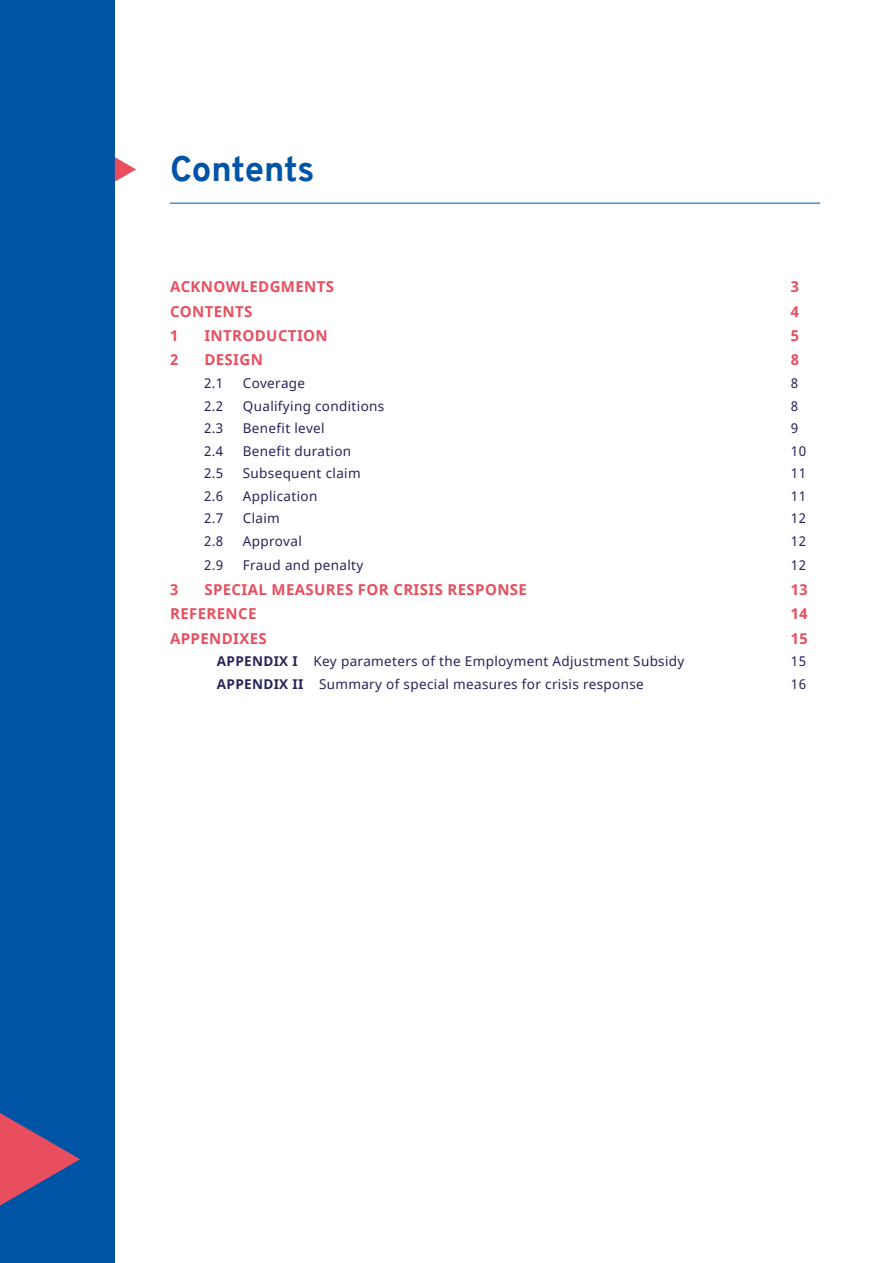
<style>
.page{position:relative;width:893px;height:1263px;background:#fff}
.page>*{position:absolute;margin:0;border:0;box-sizing:border-box;transform-origin:0 0}
.t1{font:800 34.5px "Overpass";letter-spacing:-.005em;color:#0054a6}
.t2{font:700 15px/24.3px "Noto Sans";letter-spacing:.025em;color:#e84e5e}
.t3{font:13.5px/22.5px "Noto Sans";letter-spacing:.025em;color:#27235a}
.s1{font-weight:700}
</style>
<div class="page">
<div style="left:0;top:0;width:115px;height:1263px;background:#0054a6"></div>
<svg style="left:0;top:1113px;width:80px;height:92px"></svg>
<hr style="left:170px;top:203px;width:650px;height:1px;background:#0054a6">
<svg style="left:115px;top:157px;width:21px;height:25px"></svg>
<h1 class="t1" style="left:170px;top:145px;width:146px">Contents</h1>
<p class="t2" style="left:170px;top:275px;width:166px">ACKNOWLEDGMENTS<br>CONTENTS<br>1</p>
<p class="t2" style="left:204px;top:324px;width:125px">INTRODUCTION</p>
<p class="t2" style="left:170px;top:348px;width:10px">2</p>
<p class="t2" style="left:204px;top:348px;width:60px">DESIGN</p>
<p class="t3" style="left:204px;top:372px;width:21px">2.1</p>
<p class="t3" style="left:243px;top:372px;width:64px">Coverage</p>
<p class="t3" style="left:204px;top:395px;width:21px">2.2</p>
<p class="t3" style="left:243px;top:395px;width:143px">Qualifying conditions</p>
<p class="t3" style="left:204px;top:417px;width:21px">2.3</p>
<p class="t3" style="left:243px;top:417px;width:83px">Benefit level</p>
<p class="t3" style="left:204px;top:440px;width:21px">2.4</p>
<p class="t3" style="left:243px;top:440px;width:110px">Benefit duration</p>
<p class="t3" style="left:204px;top:463px;width:21px">2.5</p>
<p class="t3" style="left:243px;top:463px;width:119px">Subsequent claim</p>
<p class="t3" style="left:204px;top:485px;width:21px">2.6</p>
<p class="t3" style="left:243px;top:485px;width:76px">Application</p>
<p class="t3" style="left:204px;top:508px;width:21px">2.7</p>
<p class="t3" style="left:243px;top:508px;width:39px">Claim</p>
<p class="t3" style="left:204px;top:530px;width:21px">2.8</p>
<p class="t3" style="left:243px;top:530px;width:60px">Approval</p>
<p class="t3" style="left:204px;top:555px;width:21px">2.9</p>
<p class="t3" style="left:243px;top:555px;width:122px">Fraud and penalty</p>
<p class="t2" style="left:170px;top:578px;width:10px">3</p>
<p class="t2" style="left:170px;top:578px;width:358px;text-indent:34px">SPECIAL MEASURES FOR CRISIS RESPONSE<br>REFERENCE<br>APPENDIXES</p>
<p class="t3" style="left:217px;top:650px;width:469px"><span class="s1">APPENDIX I</span> Key parameters of the Employment Adjustment Subsidy<br><span class="s1">APPENDIX II</span> Summary of special measures for crisis response</p>
<p class="t2" style="left:791px;top:275px;width:10px;text-align:justify">3<br>4<br>5<br>8</p>
<p class="t3" style="left:791px;top:372px;width:17px">8<br>8<br>9<br>10<br>11<br>11<br>12<br>12</p>
<p class="t3" style="left:791px;top:555px;width:17px">12</p>
<p class="t2" style="left:791px;top:578px;width:18px;text-align:justify">13<br>14<br>15</p>
<p class="t3" style="left:791px;top:650px;width:17px">15<br>16</p>
</div>
